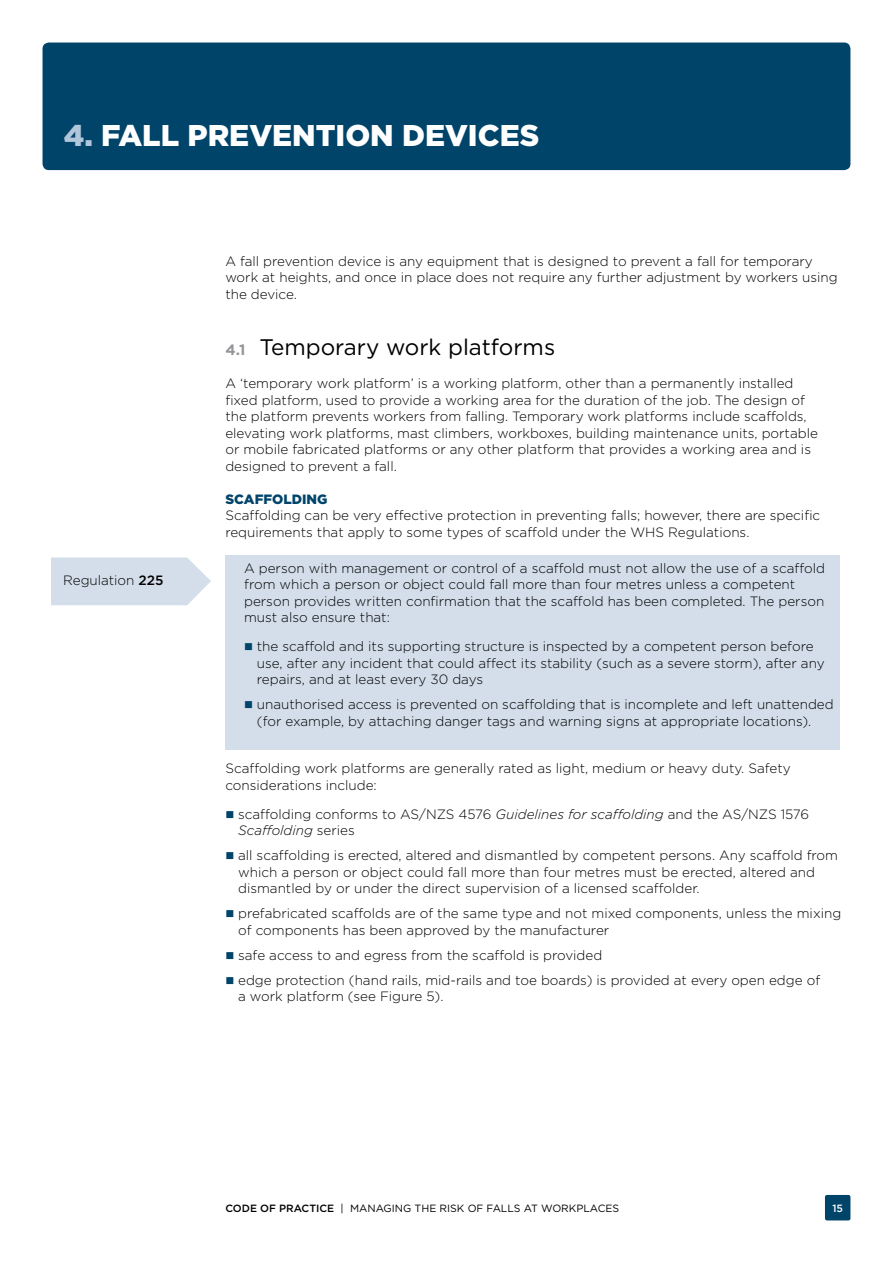
<style>
.page{position:relative;width:893px;height:1263px;background:#fff}
.page>*{position:absolute;margin:0;border:0;box-sizing:border-box;transform-origin:0 0}
.Header_1{font:900 30px "Gotham";color:#fff}
.Header_2{font:22.5px "Gotham";color:#000}
.Body_copy{font:300 13.5px/16.5px "Gotham";color:#000}
.Regulation{font:300 13.5px "Gotham";color:#000}
.Header_3{font:900 13.5px "Gotham";color:#00446a}
.t1{font:10.5px "Gotham";color:#000}
.t2{font:500 10.5px "Gotham";color:#fff}
.s1{color:#b1c6da}
.s2{font-weight:500}
.s3{font-weight:700;font-size:15px;color:#939598}
.s4{font-style:italic}
</style>
<div class="page">
<div style="left:43px;top:43px;width:807px;height:127px;background:#00446a;border-radius:6px"></div>
<div style="left:825px;top:1195px;width:25px;height:25px;background:#00446a;border-radius:2px"></div>
<div style="left:225px;top:556px;width:615px;height:194px;background:#d3deea"></div>
<svg style="left:51px;top:557px;width:160px;height:48px;background:#d6e0eb"></svg>
<p class="Header_1" style="left:64px;top:117px;width:477px"><span class="s1">4.</span> FALL PREVENTION DEVICES</p>
<p class="Regulation" style="left:63px;top:572px;width:102px">Regulation <span class="s2">225</span></p>
<p class="Body_copy" style="left:225px;top:253px;width:614px">A fall prevention device is any equipment that is designed to prevent a fall for temporary work at heights, and once in place does not require any further adjustment by workers using the device.</p>
<p class="Header_2" style="left:225px;top:334px;width:331px"><span class="s3">4.1</span> Temporary work platforms</p>
<p class="Body_copy" style="left:225px;top:375px;width:594px">A ‘temporary work platform’ is a working platform, other than a permanently installed fixed platform, used to provide a working area for the duration of the job. The design of the platform prevents workers from falling. Temporary work platforms include scaffolds, elevating work platforms, mast climbers, workboxes, building maintenance units, portable or mobile fabricated platforms or any other platform that provides a working area and is designed to prevent a fall.</p>
<p class="Header_3" style="left:225px;top:491px;width:104px">SCAFFOLDING</p>
<p class="Body_copy" style="left:225px;top:507px;width:596px">Scaffolding can be very effective protection in preventing falls; however, there are specific requirements that apply to some types of scaffold under the WHS Regulations.</p>
<p class="Body_copy" style="left:244px;top:559px;width:582px">A person with management or control of a scaffold must not allow the use of a scaffold from which a person or object could fall more than four metres unless a competent person provides written confirmation that the scaffold has been completed. The person must also ensure that:</p>
<p class="Body_copy" style="left:257px;top:638px;width:569px">the scaffold and its supporting structure is inspected by a competent person before use, after any incident that could affect its stability (such as a severe storm), after any repairs, and at least every 30 days</p>
<p class="Body_copy" style="left:257px;top:696px;width:578px">unauthorised access is prevented on scaffolding that is incomplete and left unattended (for example, by attaching danger tags and warning signs at appropriate locations).</p>
<p class="Body_copy" style="left:225px;top:760px;width:567px">Scaffolding work platforms are generally rated as light, medium or heavy duty. Safety considerations include:</p>
<p class="Body_copy" style="left:238px;top:806px;width:573px">scaffolding conforms to AS/NZS 4576 <span class="s4">Guidelines for scaffolding</span> and the AS/NZS 1576<br><span class="s4">Scaffolding</span> series</p>
<p class="Body_copy" style="left:238px;top:847px;width:601px">all scaffolding is erected, altered and dismantled by competent persons. Any scaffold from which a person or object could fall more than four metres must be erected, altered and dismantled by or under the direct supervision of a licensed scaffolder.</p>
<p class="Body_copy" style="left:238px;top:905px;width:605px">prefabricated scaffolds are of the same type and not mixed components, unless the mixing of components has been approved by the manufacturer</p>
<p class="Body_copy" style="left:238px;top:947px;width:366px">safe access to and egress from the scaffold is provided</p>
<p class="Body_copy" style="left:238px;top:972px;width:584px">edge protection (hand rails, mid-rails and toe boards) is provided at every open edge of a work platform (see Figure 5).</p>
<p class="t1" style="left:225px;top:1202px;width:395px"><span class="s2">CODE OF PRACTICE</span> | MANAGING THE RISK OF FALLS AT WORKPLACES</p>
<p class="t2" style="left:832px;top:1202px;width:12px">15</p>
</div>
